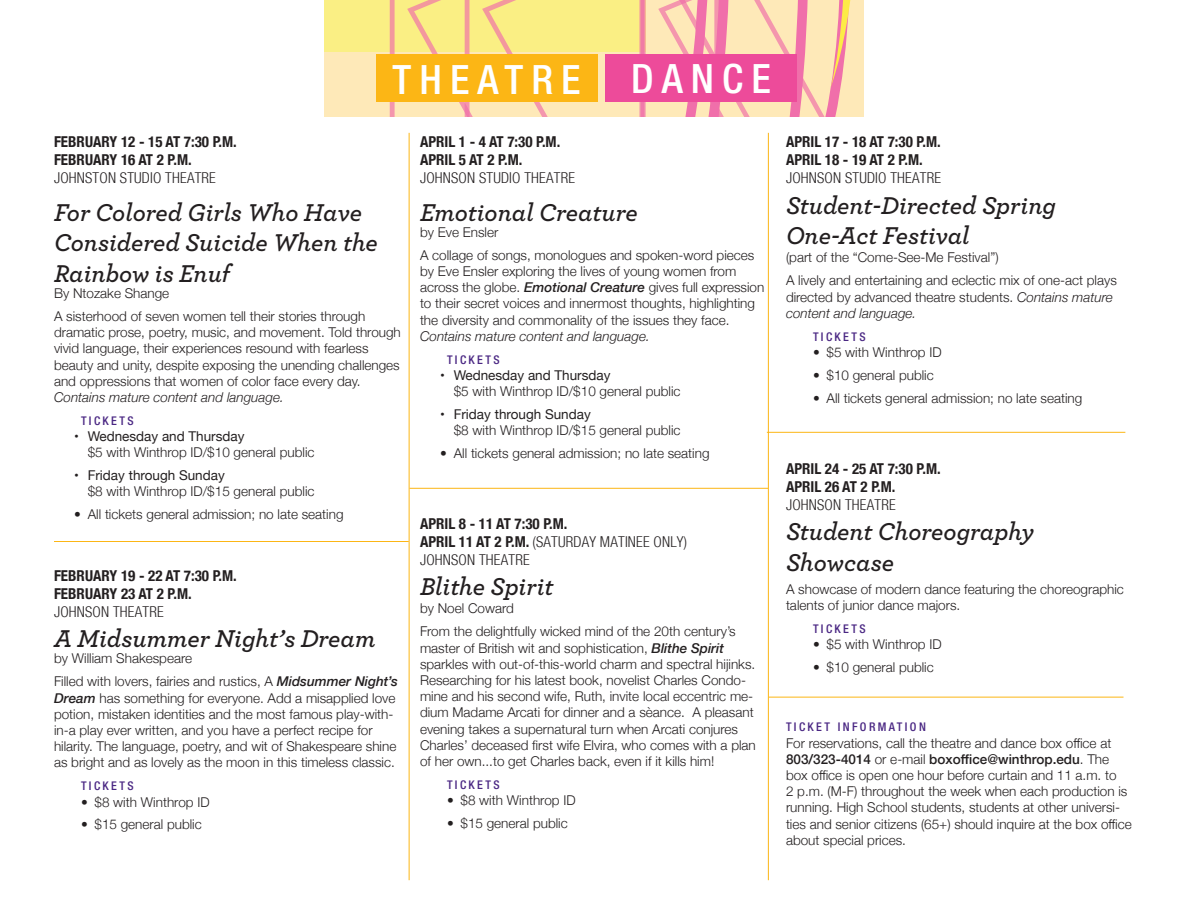
<style>
.page{position:relative;width:1188px;height:918px;background:#fff}
.page>*{position:absolute;margin:0;border:0;box-sizing:border-box;transform-origin:0 0}
.Group{font:500 condensed 40.5px "Helvetica Neue";letter-spacing:.2em;color:#fff}
.Location{font:italic 600 25.5px/30.6px "Archer Pro";color:#231f20}
.Date{font:700 condensed 15px "Helvetica Neue";color:#231f20}
.Location-2{font:300 condensed 15px "Helvetica Neue";letter-spacing:.015em;color:#231f20}
.Date-2{font:300 condensed 15px "Helvetica Neue";letter-spacing:.015em;color:#231f20}
.Description{font:300 13.5px/16.2px "Helvetica Neue";color:#231f20}
.Location-3{font:300 13.5px "Helvetica Neue";color:#231f20}
.Description-2{font:500 condensed 12px "Helvetica Neue";letter-spacing:.2em;color:#4a2783}
.s1{font-style:italic}
.s2{font-weight:400}
.s3{font-weight:500;font-style:italic}
.s4{font-weight:700}
.s5{font-weight:500}
</style>
<div class="page">
<svg style="left:324px;top:0;width:66px;height:117px;background:#fceb9e"></svg>
<svg style="left:390px;top:0;width:474px;height:117px;background:#fad8a2"></svg>
<div style="left:605px;top:54px;width:192px;height:48px;background:#ed4b9a"></div>
<div style="left:376px;top:54px;width:221px;height:48px;background:#fcb615"></div>
<hr style="left:54px;top:541px;width:355px;height:1px;background:#fcb615">
<hr style="left:769px;top:697px;width:355px;height:1px;background:#fcb615">
<hr style="left:410px;top:488px;width:358px;height:1px;background:#fcb615">
<hr style="left:767px;top:432px;width:358px;height:1px;background:#fcb615">
<hr style="left:409px;top:133px;width:1px;height:747px;background:#fcb615">
<hr style="left:768px;top:133px;width:1px;height:747px;background:#fcb615">
<p class="Group" style="left:393px;top:55px;width:190px">THEATRE</p>
<p class="Group" style="left:631px;top:55px;width:141px">DANCE</p>
<p class="Date" style="left:54px;top:129px;width:184px">FEBRUARY 12 - 15 AT 7:30 P.M.</p>
<p class="Date" style="left:54px;top:147px;width:139px">FEBRUARY 16 AT 2 P.M.</p>
<p class="Location-2" style="left:54px;top:169px;width:163px">JOHNSTON STUDIO THEATRE</p>
<p class="Location" style="left:54px;top:195px;width:325px">For Colored Girls Who Have<br>Considered Suicide When the<br>Rainbow is Enuf</p>
<p class="Description" style="left:54px;top:284px;width:117px">By Ntozake Shange</p>
<p class="Description" style="left:54px;top:307px;width:348px">A sisterhood of seven women tell their stories through dramatic prose, poetry, music, and movement. Told through vivid language, their experiences resound with fearless beauty and unity, despite exposing the unending challenges and oppressions that women of color face every day.<br><span class="s1">Contains mature content and language.</span></p>
<p class="Description-2" style="left:81px;top:413px;width:54px">TICKETS</p>
<p class="Description" style="left:88px;top:427px;width:228px;text-indent:-14px"><span class="s2">• Wednesday and Thursday<br></span>$5 with Winthrop ID/$10 general public</p>
<p class="Description" style="left:88px;top:466px;width:228px;text-indent:-14px"><span class="s2">• Friday through Sunday<br></span>$8 with Winthrop ID/$15 general public</p>
<p class="Description" style="left:74px;top:506px;width:271px">• All tickets general admission; no late seating</p>
<p class="Date" style="left:54px;top:563px;width:184px">FEBRUARY 19 - 22 AT 7:30 P.M.</p>
<p class="Date" style="left:54px;top:581px;width:139px">FEBRUARY 23 AT 2 P.M.</p>
<p class="Location-2" style="left:54px;top:603px;width:111px">JOHNSON THEATRE</p>
<p class="Location" style="left:54px;top:622px;width:323px">A Midsummer Night’s Dream</p>
<p class="Description" style="left:54px;top:650px;width:140px">by William Shakespeare</p>
<p class="Description" style="left:54px;top:672px;width:346px">Filled with lovers, fairies and rustics, A <span class="s3">Midsummer Night’s Dream</span> has something for everyone. Add a misapplied love potion, mistaken identities and the most famous play-with&shy;in-a play ever written, and you have a perfect recipe for hilarity. The language, poetry, and wit of Shakespeare shine as bright and as lovely as the moon in this timeless classic.</p>
<p class="Description-2" style="left:81px;top:779px;width:54px">TICKETS</p>
<p class="Description" style="left:81px;top:793px;width:130px">• $8 with Winthrop ID</p>
<p class="Description" style="left:81px;top:816px;width:122px">• $15 general public</p>
<p class="Date" style="left:420px;top:129px;width:142px">APRIL 1 - 4 AT 7:30 P.M.</p>
<p class="Date" style="left:420px;top:147px;width:104px">APRIL 5 AT 2 P.M.</p>
<p class="Location-2" style="left:420px;top:169px;width:157px">JOHNSON STUDIO THEATRE</p>
<p class="Location" style="left:420px;top:195px;width:219px">Emotional Creature</p>
<p class="Description" style="left:420px;top:223px;width:80px">by Eve Ensler</p>
<p class="Description" style="left:420px;top:246px;width:346px">A collage of songs, monologues and spoken-word pieces by Eve Ensler exploring the lives of young women from across the globe. <span class="s3">Emotional Creature</span> gives full expression to their secret voices and innermost thoughts, highlighting the diversity and commonality of the issues they face.<br><span class="s1">Contains mature content and language.</span></p>
<p class="Description-2" style="left:447px;top:352px;width:54px">TICKETS</p>
<p class="Description" style="left:454px;top:366px;width:228px;text-indent:-14px"><span class="s2">• Wednesday and Thursday<br></span>$5 with Winthrop ID/$10 general public</p>
<p class="Description" style="left:454px;top:405px;width:228px;text-indent:-14px"><span class="s2">• Friday through Sunday<br></span>$8 with Winthrop ID/$15 general public</p>
<p class="Description" style="left:440px;top:444px;width:271px">• All tickets general admission; no late seating</p>
<p class="Date" style="left:420px;top:511px;width:149px">APRIL 8 - 11 AT 7:30 P.M.</p>
<p class="Date-2" style="left:420px;top:533px;width:269px"><span class="s4">APRIL 11 AT 2 P.M.</span> (SATURDAY MATINEE ONLY)</p>
<p class="Location-2" style="left:420px;top:551px;width:111px">JOHNSON THEATRE</p>
<p class="Location" style="left:420px;top:570px;width:135px">Blithe Spirit</p>
<p class="Description" style="left:420px;top:600px;width:95px">by Noel Coward</p>
<p class="Description" style="left:420px;top:623px;width:337px">From the delightfully wicked mind of the 20th century’s master of British wit and sophistication, <span class="s3">Blithe Spirit </span>sparkles with out-of-this-world charm and spectral hijinks.<br>Researching for his latest book, novelist Charles Condo&shy;mine and his second wife, Ruth, invite local eccentric me&shy;dium Madame Arcati for dinner and a sèance. A pleasant evening takes a supernatural turn when Arcati conjures Charles’ deceased first wife Elvira, who comes with a plan of her own...to get Charles back, even if it kills him!</p>
<p class="Description-2" style="left:447px;top:778px;width:54px">TICKETS</p>
<p class="Description" style="left:447px;top:791px;width:130px">• $8 with Winthrop ID</p>
<p class="Description" style="left:447px;top:814px;width:122px">• $15 general public</p>
<p class="Date" style="left:786px;top:129px;width:156px">APRIL 17 - 18 AT 7:30 P.M.</p>
<p class="Date" style="left:786px;top:147px;width:138px">APRIL 18 - 19 AT 2 P.M.</p>
<p class="Location-2" style="left:786px;top:169px;width:157px">JOHNSON STUDIO THEATRE</p>
<p class="Location" style="left:786px;top:188px;width:272px">Student-Directed Spring<br>One-Act Festival</p>
<p class="Location-3" style="left:786px;top:247px;width:214px">(part of the “Come-See-Me Festival”)</p>
<p class="Description" style="left:786px;top:272px;width:332px">A lively and entertaining and eclectic mix of one-act plays directed by advanced theatre students. <span class="s1">Contains mature content and language.</span></p>
<p class="Description-2" style="left:813px;top:329px;width:54px">TICKETS</p>
<p class="Description" style="left:813px;top:343px;width:130px">• $5 with Winthrop ID</p>
<p class="Description" style="left:813px;top:366px;width:122px">• $10 general public</p>
<p class="Description" style="left:813px;top:389px;width:271px">• All tickets general admission; no late seating</p>
<p class="Date" style="left:786px;top:456px;width:156px">APRIL 24 - 25 AT 7:30 P.M.</p>
<p class="Date" style="left:786px;top:474px;width:111px">APRIL 26 AT 2 P.M.</p>
<p class="Location-2" style="left:786px;top:496px;width:111px">JOHNSON THEATRE</p>
<p class="Location" style="left:786px;top:515px;width:250px">Student Choreography<br>Showcase</p>
<p class="Description" style="left:786px;top:580px;width:339px">A showcase of modern dance featuring the choreographic talents of junior dance majors.</p>
<p class="Description-2" style="left:813px;top:621px;width:54px">TICKETS</p>
<p class="Description" style="left:813px;top:635px;width:130px">• $5 with Winthrop ID</p>
<p class="Description" style="left:813px;top:658px;width:122px">• $10 general public</p>
<p class="Description-2" style="left:786px;top:720px;width:141px">TICKET INFORMATION</p>
<p class="Description" style="left:786px;top:734px;width:347px">For reservations, call the theatre and dance box office at <span class="s5">803/323-4014</span> or e-mail <span class="s5">boxoffice@winthrop.edu</span>. The box office is open one hour before curtain and 11 a.m. to<br>2 p.m. (M-F) throughout the week when each production is running. High School students, students at other universi&shy;ties and senior citizens (65+) should inquire at the box office about special prices.</p>
</div>
